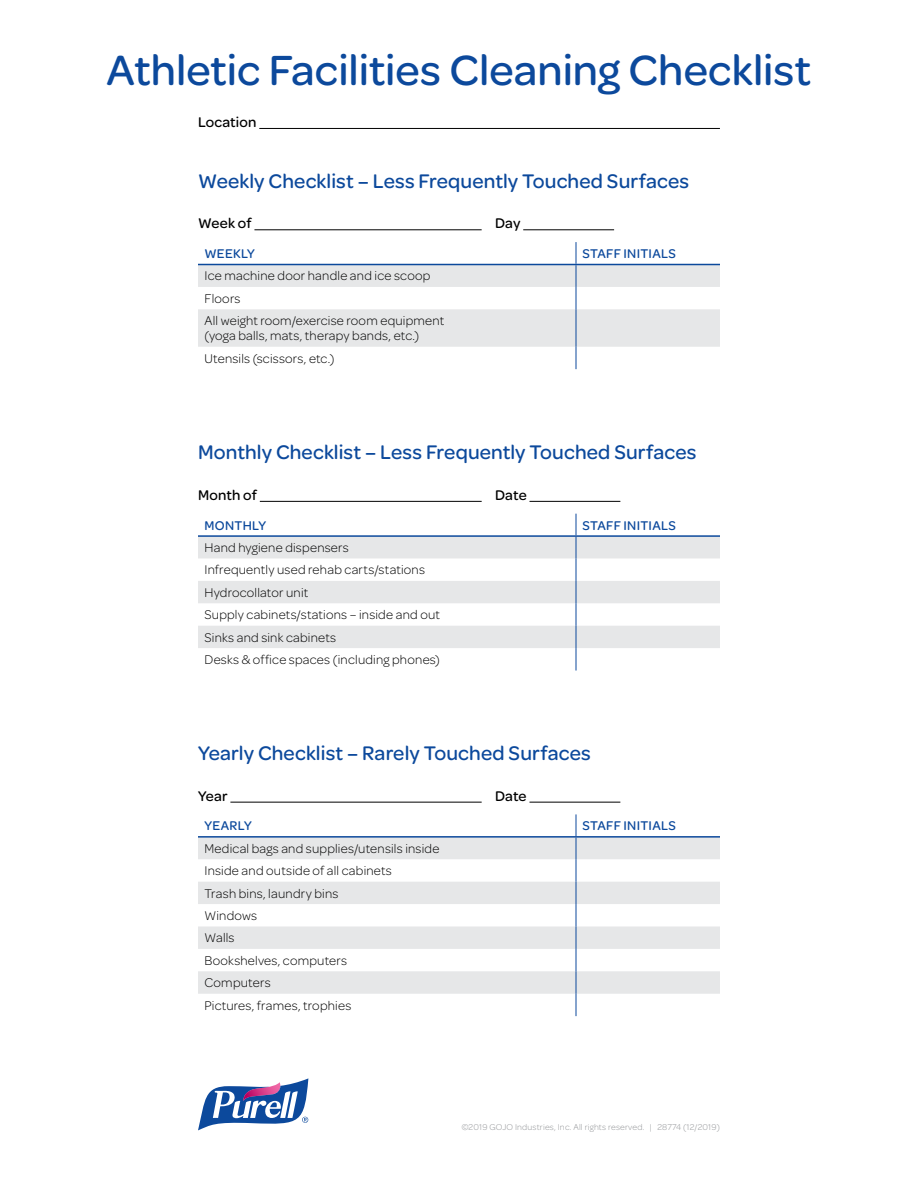
<style>
.page{position:relative;width:918px;height:1188px;background:#fff}
.page>*{position:absolute;margin:0;border:0;box-sizing:border-box;transform-origin:0 0}
.t1{font:500 45px "Omnes";color:#0c499c}
.t2{font:500 21px "Omnes";letter-spacing:.005em;color:#0c499c}
.t3{font:500 15px "Omnes";letter-spacing:.01em;color:#000}
.t4{font:300 13.5px/22.4px "Omnes";letter-spacing:.02em;color:#000}
.t5{font:500 13.5px "Omnes";letter-spacing:.025em;color:#0c499c}
.t6{font:300 9px "Omnes";letter-spacing:.02em;color:#939598}
</style>
<div class="page">
<svg style="left:198px;top:1078px;width:110px;height:52px"></svg>
<svg style="left:198px;top:242px;width:522px;height:127px"></svg>
<hr style="left:198px;top:264px;width:378px;height:1px;background:#0c499c">
<hr style="left:576px;top:264px;width:144px;height:1px;background:#0c499c">
<svg style="left:198px;top:537px;width:522px;height:111px;fill:#e6e7e8"></svg>
<svg style="left:576px;top:514px;width:1px;height:157px"></svg>
<hr style="left:198px;top:535px;width:378px;height:2px;background:#0c499c">
<hr style="left:576px;top:535px;width:144px;height:2px;background:#0c499c">
<svg style="left:198px;top:838px;width:522px;height:156px;fill:#e6e7e8"></svg>
<svg style="left:576px;top:814px;width:1px;height:202px"></svg>
<hr style="left:198px;top:836px;width:378px;height:2px;background:#0c499c">
<hr style="left:576px;top:836px;width:144px;height:2px;background:#0c499c">
<hr style="left:254px;top:229px;width:228px;height:1px;background:#000">
<hr style="left:523px;top:229px;width:91px;height:1px;background:#000">
<hr style="left:260px;top:501px;width:222px;height:1px;background:#000">
<hr style="left:530px;top:501px;width:90px;height:1px;background:#000">
<hr style="left:230px;top:802px;width:252px;height:1px;background:#000">
<hr style="left:530px;top:802px;width:90px;height:1px;background:#000">
<hr style="left:259px;top:128px;width:461px;height:1px;background:#000">
<h1 class="t1" style="left:107px;top:39px;width:706px">Athletic Facilities Cleaning Checklist</h1>
<p class="t3" style="left:198px;top:112px;width:60px">Location</p>
<h2 class="t2" style="left:198px;top:166px;width:493px">Weekly Checklist – Less Frequently Touched Surfaces</h2>
<p class="t3" style="left:198px;top:213px;width:55px">Week of</p>
<p class="t3" style="left:495px;top:213px;width:27px">Day</p>
<p class="t5" style="left:204px;top:244px;width:52px">WEEKLY</p>
<p class="t5" style="left:582px;top:244px;width:95px">STAFF INITIALS</p>
<p class="t4" style="left:204px;top:264px;width:241px">Ice machine door handle and ice scoop<br>Floors<br>All weight room/exercise room equipment</p>
<p class="t4" style="left:204px;top:324px;width:216px">(yoga balls, mats, therapy bands, etc.)<br>Utensils (scissors, etc.)</p>
<h2 class="t2" style="left:198px;top:438px;width:500px">Monthly Checklist – Less Frequently Touched Surfaces</h2>
<p class="t3" style="left:198px;top:484px;width:61px">Month of</p>
<p class="t3" style="left:495px;top:484px;width:33px">Date</p>
<p class="t5" style="left:204px;top:516px;width:63px">MONTHLY</p>
<p class="t5" style="left:582px;top:516px;width:95px">STAFF INITIALS</p>
<p class="t4" style="left:204px;top:536px;width:237px">Hand hygiene dispensers<br>Infrequently used rehab carts/stations<br>Hydrocollator unit<br>Supply cabinets/stations – inside and out<br>Sinks and sink cabinets<br>Desks &amp; office spaces (including phones)</p>
<h2 class="t2" style="left:198px;top:738px;width:394px">Yearly Checklist – Rarely Touched Surfaces</h2>
<p class="t3" style="left:198px;top:785px;width:31px">Year</p>
<p class="t3" style="left:495px;top:785px;width:33px">Date</p>
<p class="t5" style="left:204px;top:817px;width:49px">YEARLY</p>
<p class="t5" style="left:582px;top:817px;width:95px">STAFF INITIALS</p>
<p class="t4" style="left:204px;top:837px;width:236px">Medical bags and supplies/utensils inside<br>Inside and outside of all cabinets<br>Trash bins, laundry bins<br>Windows<br>Walls<br>Bookshelves, computers<br>Computers<br>Pictures, frames, trophies</p>
<p class="t6" style="left:462px;top:1122px;width:260px">C2019 GOJO Industries, Inc. All rights reserved. | 28774 (12/2019)</p>
</div>
